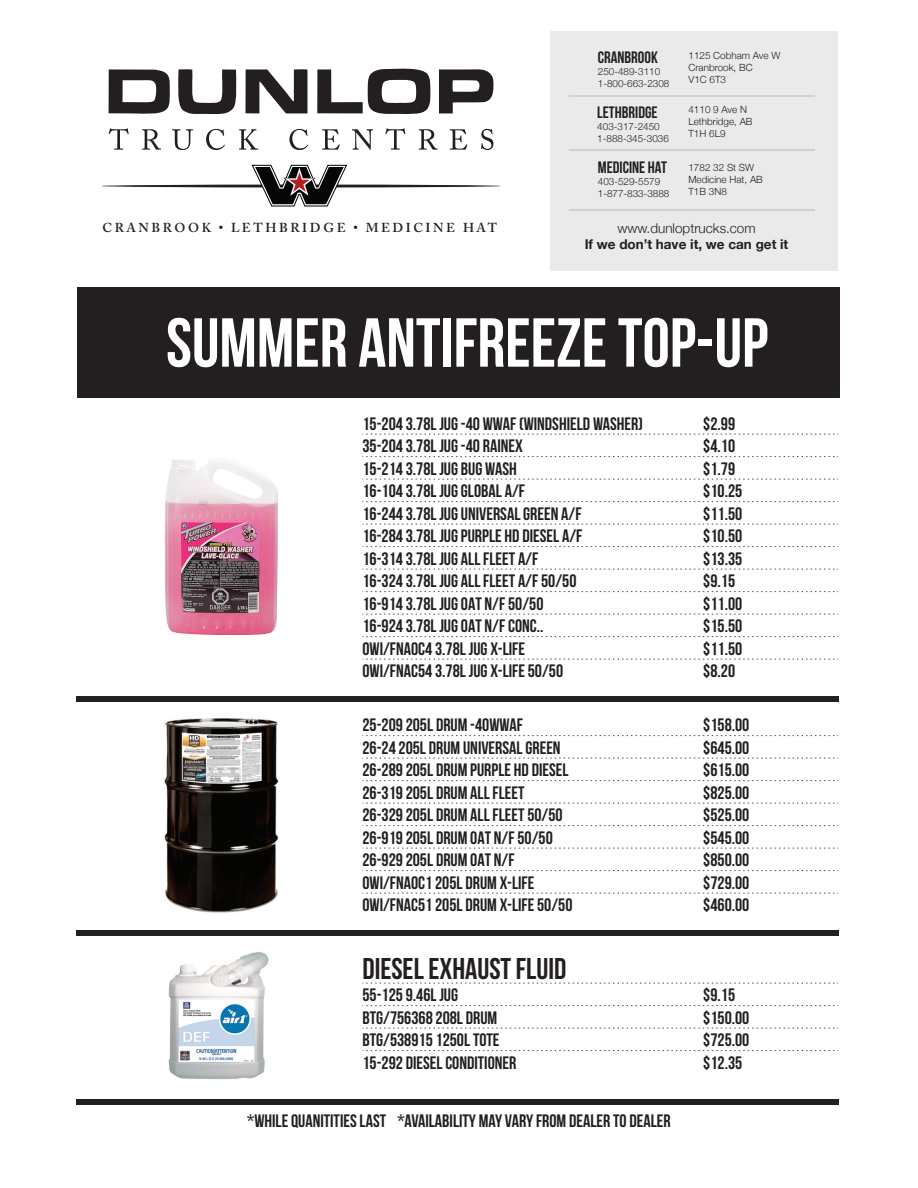
<style>
.page{position:relative;width:918px;height:1188px;background:#fff}
.page>*{position:absolute;margin:0;border:0;box-sizing:border-box;transform-origin:0 0}
.t1{font:700 69.15px "Bebas Neue";color:#fff}
.t2{font:700 30px "Bebas Neue";color:#231f20}
.t3{font:700 18px "Bebas Neue";color:#231f20}
.t4{font:700 16.5px "Bebas Neue";color:#231f20}
.t5{font:700 13.5px "Helvetica Neue";color:#231f20}
.t6{font:300 13.5px "Helvetica Neue";color:#231f20}
.t7{font:600 12.9px "Adobe Caslon Pro";letter-spacing:.2em;color:#231f20}
.t8{font:300 9.9px/11.9px "Helvetica Neue";color:#231f20}
</style>
<div class="page">
<div style="left:550px;top:32px;width:288px;height:239px;background:#eaeaea"></div>
<hr style="left:101px;top:185px;width:400px;height:3px;background:#231f20;border-radius:50%">
<svg style="left:251px;top:164px;width:97px;height:43px"></svg>
<svg style="left:109px;top:69px;width:61px;height:45px"></svg>
<svg style="left:178px;top:69px;width:59px;height:45px"></svg>
<svg style="left:245px;top:69px;width:62px;height:44px"></svg>
<svg style="left:317px;top:68px;width:114px;height:46px"></svg>
<svg style="left:439px;top:69px;width:54px;height:44px"></svg>
<svg style="left:109px;top:128px;width:20px;height:22px"></svg>
<svg style="left:142px;top:129px;width:19px;height:21px"></svg>
<svg style="left:172px;top:129px;width:21px;height:21px"></svg>
<svg style="left:206px;top:129px;width:19px;height:21px"></svg>
<svg style="left:239px;top:129px;width:19px;height:21px"></svg>
<svg style="left:289px;top:129px;width:19px;height:21px"></svg>
<svg style="left:322px;top:129px;width:18px;height:21px"></svg>
<svg style="left:352px;top:129px;width:21px;height:21px"></svg>
<svg style="left:385px;top:128px;width:20px;height:22px"></svg>
<svg style="left:419px;top:129px;width:19px;height:21px"></svg>
<svg style="left:450px;top:129px;width:17px;height:21px"></svg>
<svg style="left:481px;top:129px;width:12px;height:21px"></svg>
<hr style="left:569px;top:96px;width:246px;height:1px;background:#b4b5b5">
<hr style="left:569px;top:150px;width:246px;height:1px;background:#b4b5b5">
<hr style="left:569px;top:210px;width:246px;height:1px;background:#b4b5b5">
<div style="left:78px;top:287px;width:762px;height:110px;background:#231f20"></div>
<div style="left:76px;top:696px;width:763px;height:5px;background:#231f20"></div>
<div style="left:76px;top:930px;width:763px;height:5px;background:#231f20"></div>
<div style="left:76px;top:1100px;width:763px;height:5px;background:#231f20"></div>
<svg style="left:362px;top:434px;width:476px;height:1px"></svg>
<svg style="left:362px;top:456px;width:476px;height:1px"></svg>
<svg style="left:362px;top:479px;width:476px;height:1px"></svg>
<svg style="left:362px;top:501px;width:476px;height:1px"></svg>
<svg style="left:362px;top:524px;width:476px;height:1px"></svg>
<svg style="left:362px;top:546px;width:476px;height:1px"></svg>
<svg style="left:362px;top:569px;width:476px;height:1px"></svg>
<svg style="left:362px;top:591px;width:476px;height:1px"></svg>
<svg style="left:362px;top:614px;width:476px;height:1px"></svg>
<svg style="left:362px;top:636px;width:476px;height:1px"></svg>
<svg style="left:362px;top:659px;width:476px;height:1px"></svg>
<svg style="left:362px;top:735px;width:476px;height:1px"></svg>
<svg style="left:362px;top:758px;width:476px;height:1px"></svg>
<svg style="left:362px;top:780px;width:476px;height:1px"></svg>
<svg style="left:362px;top:803px;width:476px;height:1px"></svg>
<svg style="left:362px;top:825px;width:476px;height:1px"></svg>
<svg style="left:362px;top:848px;width:476px;height:1px"></svg>
<svg style="left:362px;top:893px;width:476px;height:1px"></svg>
<svg style="left:362px;top:870px;width:476px;height:1px"></svg>
<svg style="left:362px;top:983px;width:476px;height:1px"></svg>
<svg style="left:362px;top:1005px;width:476px;height:1px"></svg>
<svg style="left:362px;top:1028px;width:476px;height:1px"></svg>
<svg style="left:362px;top:1050px;width:476px;height:1px"></svg>
<img style="left:164px;top:460px;width:114px;height:175px">
<img style="left:164px;top:719px;width:115px;height:193px">
<img style="left:168px;top:952px;width:101px;height:128px">
<p class="t4" style="left:598px;top:49px;width:62px">CRANBROOK</p>
<p class="t8" style="left:598px;top:65px;width:73px">250-489-3110<br>1-800-663-2308</p>
<p class="t4" style="left:597px;top:103px;width:62px">LETHBRIDGE</p>
<p class="t8" style="left:597px;top:120px;width:73px">403-317-2450<br>1-888-345-3036</p>
<p class="t4" style="left:598px;top:159px;width:71px">MEDICINE HAT</p>
<p class="t8" style="left:598px;top:175px;width:73px">403-529-5579<br>1-877-833-3888</p>
<p class="t8" style="left:689px;top:49px;width:93px">1125 Cobham Ave W<br>Cranbrook, BC<br>V1C 6T3</p>
<p class="t8" style="left:688px;top:103px;width:66px">4110 9 Ave N<br>Lethbridge, AB<br>T1H 6L9</p>
<p class="t8" style="left:688px;top:161px;width:76px">1782 32 St SW<br>Medicine Hat, AB<br>T1B 3N8</p>
<p class="t7" style="left:102px;top:220px;width:396px">CRANBROOK • LETHBRIDGE • MEDICINE HAT</p>
<p class="t6" style="left:617px;top:217px;width:140px">www.dunloptrucks.com</p>
<p class="t5" style="left:585px;top:234px;width:205px">If we don’t have it, we can get it</p>
<h1 class="t1" style="left:166px;top:305px;width:604px">SUMMER ANTIFREEZE TOP-UP</h1>
<p class="t3" style="left:362px;top:414px;width:282px">15-204 3.78L JUG -40 WWAF (WINDSHIELD WASHER)</p>
<p class="t3" style="left:703px;top:414px;width:33px">$2.99</p>
<p class="t3" style="left:362px;top:436px;width:162px">35-204 3.78L JUG -40 RAINEX</p>
<p class="t3" style="left:703px;top:436px;width:33px">$4.10</p>
<p class="t3" style="left:362px;top:459px;width:156px">15-214 3.78L JUG BUG WASH</p>
<p class="t3" style="left:703px;top:459px;width:33px">$1.79</p>
<p class="t3" style="left:362px;top:481px;width:164px">16-104 3.78L JUG GLOBAL A/F</p>
<p class="t3" style="left:703px;top:481px;width:40px">$10.25</p>
<p class="t3" style="left:362px;top:504px;width:221px">16-244 3.78L JUG UNIVERSAL GREEN A/F</p>
<p class="t3" style="left:703px;top:504px;width:40px">$11.50</p>
<p class="t3" style="left:362px;top:526px;width:221px">16-284 3.78L JUG PURPLE HD DIESEL A/F</p>
<p class="t3" style="left:703px;top:526px;width:40px">$10.50</p>
<p class="t3" style="left:362px;top:549px;width:177px">16-314 3.78L JUG ALL FLEET A/F</p>
<p class="t3" style="left:703px;top:549px;width:40px">$13.35</p>
<p class="t3" style="left:362px;top:571px;width:216px">16-324 3.78L JUG ALL FLEET A/F 50/50</p>
<p class="t3" style="left:703px;top:571px;width:33px">$9.15</p>
<p class="t3" style="left:362px;top:594px;width:183px">16-914 3.78L JUG OAT N/F 50/50</p>
<p class="t3" style="left:703px;top:594px;width:40px">$11.00</p>
<p class="t3" style="left:362px;top:616px;width:182px">16-924 3.78L JUG OAT N/F CONC..</p>
<p class="t3" style="left:703px;top:616px;width:40px">$15.50</p>
<p class="t3" style="left:362px;top:639px;width:164px">OWI/FNA0C4 3.78L JUG X-LIFE</p>
<p class="t3" style="left:703px;top:639px;width:40px">$11.50</p>
<p class="t3" style="left:362px;top:661px;width:202px">OWI/FNAC54 3.78L JUG X-LIFE 50/50</p>
<p class="t3" style="left:703px;top:661px;width:33px">$8.20</p>
<p class="t3" style="left:362px;top:715px;width:162px">25-209 205L DRUM -40WWAF</p>
<p class="t3" style="left:703px;top:715px;width:48px">$158.00</p>
<p class="t3" style="left:362px;top:738px;width:200px">26-24 205L DRUM UNIVERSAL GREEN</p>
<p class="t3" style="left:703px;top:738px;width:48px">$645.00</p>
<p class="t3" style="left:362px;top:760px;width:208px">26-289 205L DRUM PURPLE HD DIESEL</p>
<p class="t3" style="left:703px;top:760px;width:48px">$615.00</p>
<p class="t3" style="left:362px;top:783px;width:164px">26-319 205L DRUM ALL FLEET</p>
<p class="t3" style="left:703px;top:783px;width:48px">$825.00</p>
<p class="t3" style="left:362px;top:805px;width:202px">26-329 205L DRUM ALL FLEET 50/50</p>
<p class="t3" style="left:703px;top:805px;width:48px">$525.00</p>
<p class="t3" style="left:362px;top:828px;width:192px">26-919 205L DRUM OAT N/F 50/50</p>
<p class="t3" style="left:703px;top:828px;width:48px">$545.00</p>
<p class="t3" style="left:362px;top:850px;width:154px">26-929 205L DRUM OAT N/F</p>
<p class="t3" style="left:703px;top:850px;width:48px">$850.00</p>
<p class="t3" style="left:362px;top:873px;width:173px">OWI/FNA0C1 205L DRUM X-LIFE</p>
<p class="t3" style="left:703px;top:873px;width:48px">$729.00</p>
<p class="t3" style="left:362px;top:895px;width:212px">OWI/FNAC51 205L DRUM X-LIFE 50/50</p>
<p class="t3" style="left:703px;top:895px;width:48px">$460.00</p>
<h2 class="t2" style="left:362px;top:952px;width:205px">DIESEL EXHAUST FLUID</h2>
<p class="t3" style="left:362px;top:985px;width:97px">55-125 9.46L JUG</p>
<p class="t3" style="left:703px;top:985px;width:33px">$9.15</p>
<p class="t3" style="left:362px;top:1008px;width:136px">BTG/756368 208L DRUM</p>
<p class="t3" style="left:703px;top:1008px;width:48px">$150.00</p>
<p class="t3" style="left:362px;top:1030px;width:139px">BTG/538915 1250L TOTE</p>
<p class="t3" style="left:703px;top:1030px;width:48px">$725.00</p>
<p class="t3" style="left:362px;top:1053px;width:155px">15-292 DIESEL CONDITIONER</p>
<p class="t3" style="left:703px;top:1053px;width:40px">$12.35</p>
<p class="t3" style="left:247px;top:1111px;width:425px">*WHILE QUANITITIES LAST *AVAILABILITY MAY VARY FROM DEALER TO DEALER</p>
</div>
